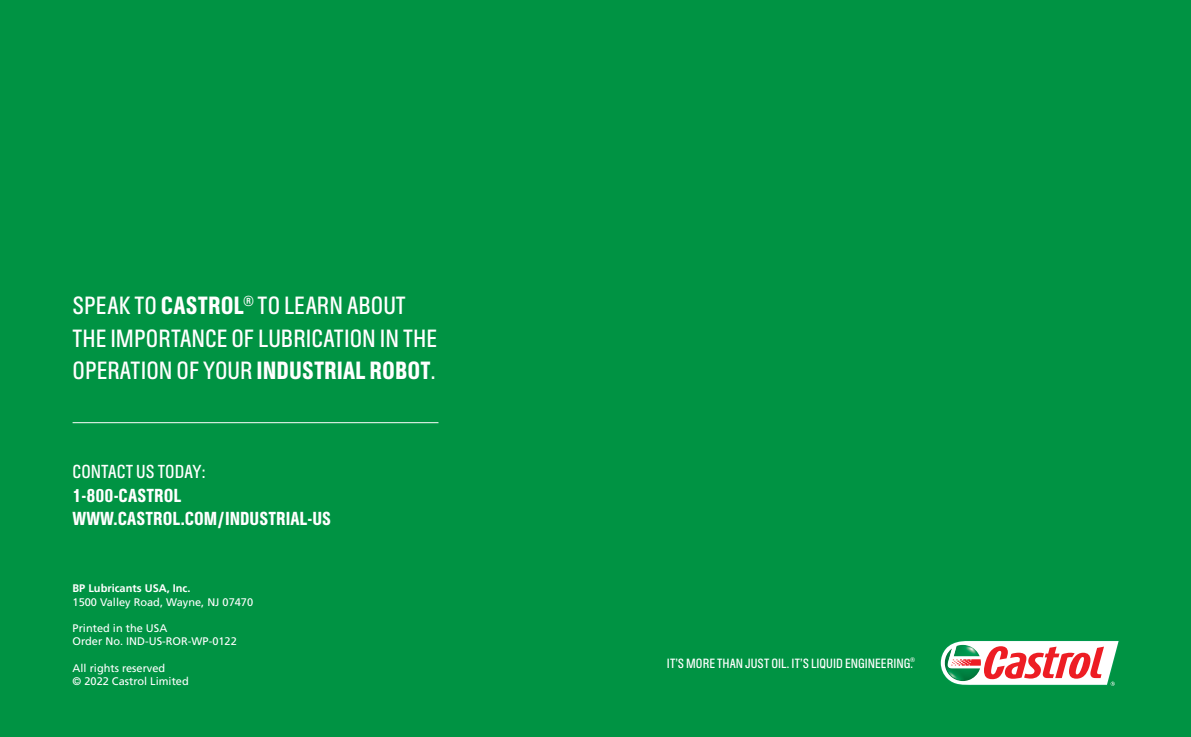
<style>
.page{position:relative;width:1191px;height:737px;background:#fff}
.page>*{position:absolute;margin:0;border:0;box-sizing:border-box;transform-origin:0 0}
.t1{font:22.5px/32.6px "Castrol Sans Con";color:#fff}
.t2{font:500 17px/23.2px "Castrol Sans Con";color:#fff}
.t3{font:17px "Castrol Sans Con";letter-spacing:.005em;color:#fff}
.t4{font:12.1px "Castrol Sans Con";color:#fff}
.t5{font:11px/13.2px "Frutiger LT 55 Rm";color:#fff}
.t6{font:11px "Frutiger LT 65 Bd";color:#fff}
.t7{font:5.9px "Castrol Sans Con";color:#fff}
.s1{font-weight:500}
</style>
<div class="page">
<div style="left:0;top:0;width:1191px;height:736px;background:#009343"></div>
<hr style="left:73px;top:422px;width:365px;height:1px;background:#fff">
<svg style="left:940px;top:641px;width:179px;height:44px;background:#e5b3af"></svg>
<img style="left:944px;top:644px;width:36px;height:36px">
<h1 class="t1" style="left:73px;top:289px;width:366px">SPEAK TO <span class="s1">CASTROL</span><sup>®</sup> TO LEARN ABOUT<br>THE IMPORTANCE OF LUBRICATION IN THE<br>OPERATION OF YOUR <span class="s1">INDUSTRIAL ROBOT</span>.</h1>
<h2 class="t3" style="left:73px;top:461px;width:134px">CONTACT US TODAY:</h2>
<h2 class="t2" style="left:73px;top:483px;width:260px">1-800-CASTROL<br>WWW.CASTROL.COM/INDUSTRIAL-US</h2>
<p class="t6" style="left:73px;top:582px;width:119px">BP Lubricants USA, Inc.</p>
<p class="t5" style="left:73px;top:595px;width:182px">1500 Valley Road, Wayne, NJ 07470</p>
<p class="t5" style="left:73px;top:621px;width:166px">Printed in the USA<br>Order No. IND-US-ROR-WP-0122</p>
<p class="t5" style="left:73px;top:661px;width:118px">All rights reserved<br>© 2022 Castrol Limited</p>
<p class="t4" style="left:667px;top:655px;width:248px">IT’S MORE THAN JUST OIL. IT’S LIQUID ENGINEERING.</p>
<p class="t7" style="left:910px;top:655px;width:6px">®</p>
</div>
